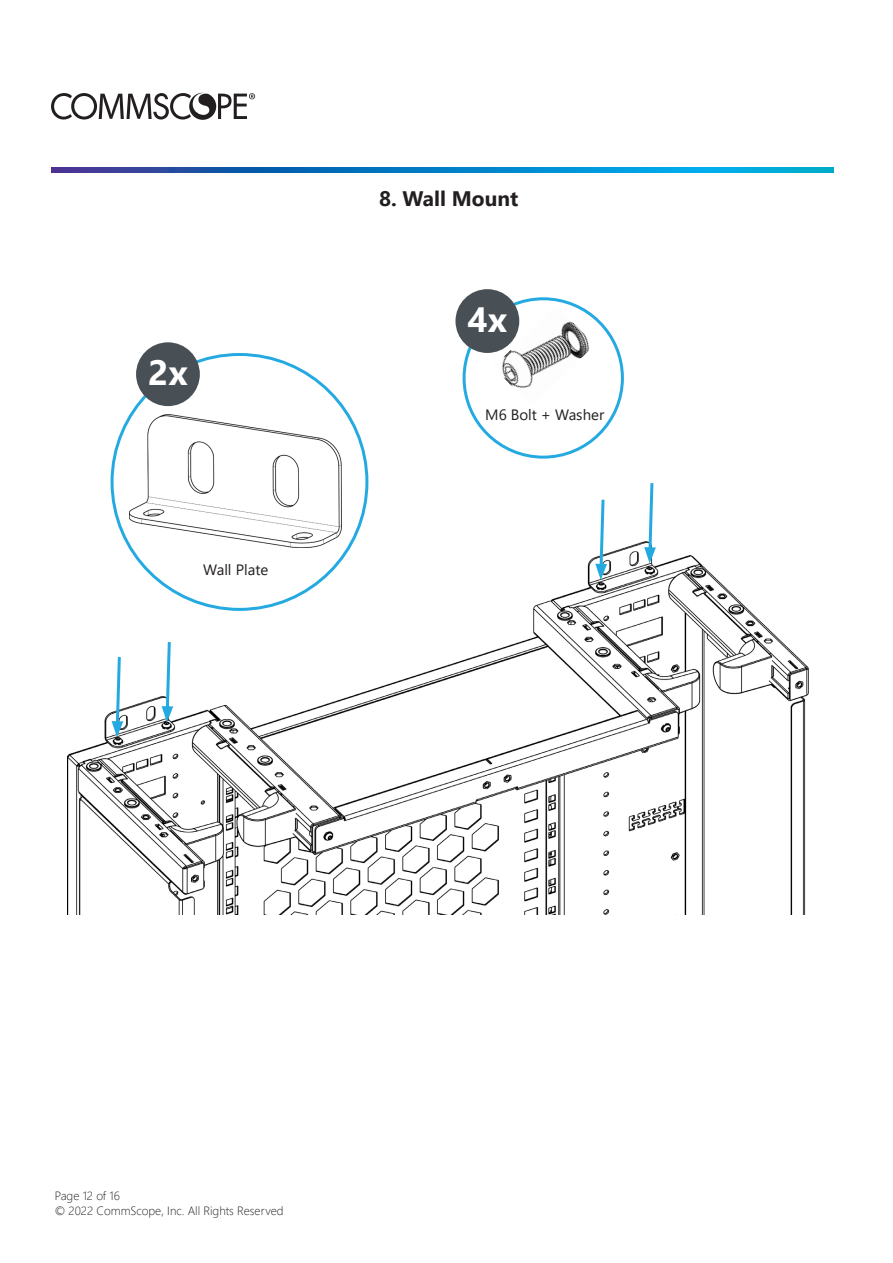
<style>
.page{position:relative;width:893px;height:1263px;background:#fff}
.page>*{position:absolute;margin:0;border:0;box-sizing:border-box;transform-origin:0 0}
.t1{font:700 35.1px "Segoe UI";color:#fff}
.TOC_Title{font:700 21px "Segoe UI";color:#231f20}
.TOC_Title-2{font:15px "Segoe UI";color:#231f20}
.t2{font:300 12px/14.4px "Segoe UI";color:#231f20}
</style>
<div class="page">
<svg style="left:51px;top:168px;width:782px;height:5px;background:#0b7bc2"></svg>
<svg style="left:51px;top:93px;width:204px;height:27px"></svg>
<img style="left:68px;top:541px;width:740px;height:373px">
<img style="left:493px;top:305px;width:102px;height:83px">
<div style="left:463px;top:297px;width:161px;height:162px;border:3px solid #24aae1;border-radius:50%"></div>
<div style="left:455px;top:289px;width:64px;height:64px;background:#495055;border-radius:50%"></div>
<img style="left:130px;top:414px;width:212px;height:134px">
<div style="left:136px;top:342px;width:64px;height:64px;background:#495055;border-radius:50%"></div>
<svg style="left:112px;top:654px;width:11px;height:83px"></svg>
<svg style="left:162px;top:639px;width:11px;height:83px"></svg>
<svg style="left:644px;top:483px;width:12px;height:80px"></svg>
<svg style="left:595px;top:499px;width:12px;height:81px"></svg>
<h1 class="t1" style="left:148px;top:339px;width:41px">2x</h1>
<p class="TOC_Title-2" style="left:203px;top:555px;width:67px">Wall Plate</p>
<p class="TOC_Title" style="left:379px;top:179px;width:141px">8. Wall Mount</p>
<h1 class="t1" style="left:468px;top:286px;width:41px">4x</h1>
<p class="TOC_Title-2" style="left:485px;top:400px;width:120px">M6 Bolt + Washer</p>
<p class="t2" style="left:55px;top:1187px;width:230px">Page 12 of 16<br>© 2022 CommScope, Inc. All Rights Reserved</p>
</div>
